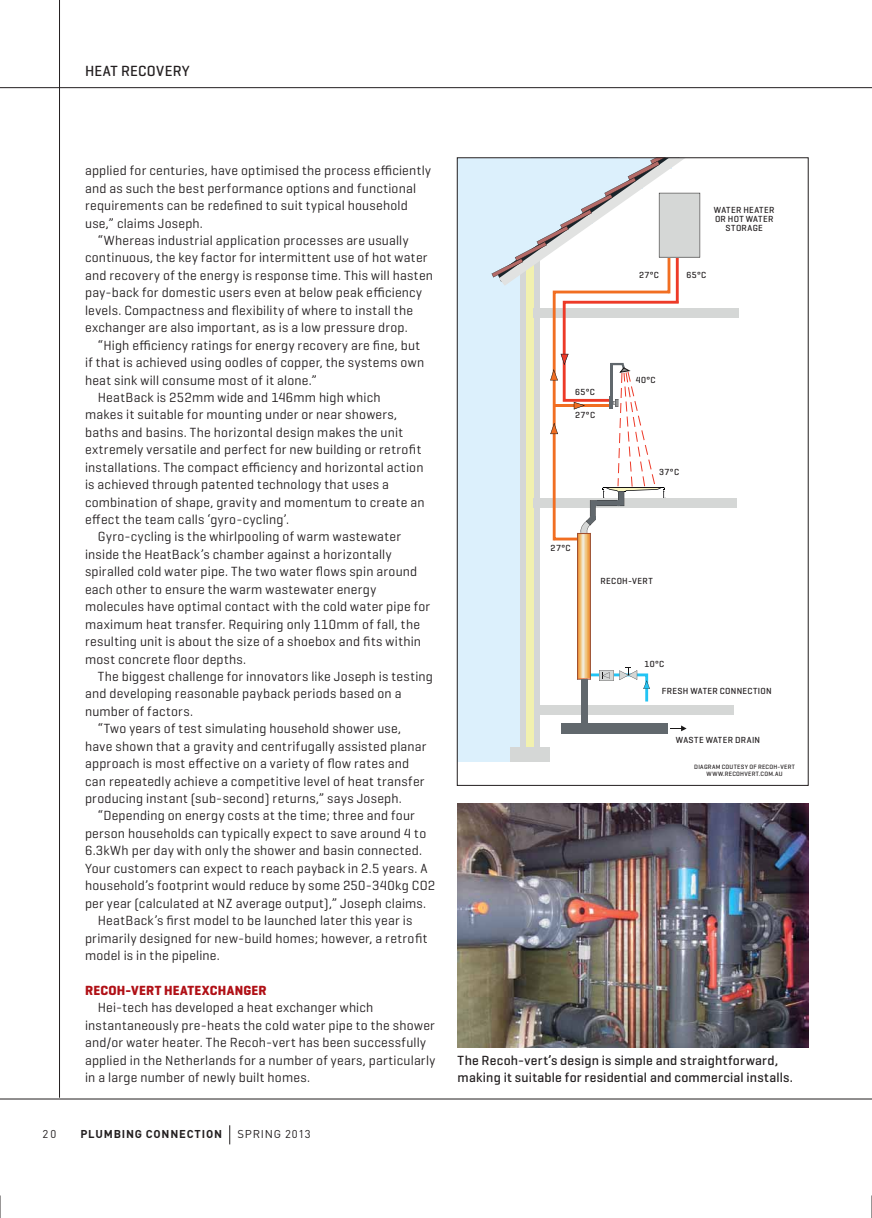
<style>
.page{position:relative;width:872px;height:1218px;background:#fff}
.page>*{position:absolute;margin:0;border:0;box-sizing:border-box;transform-origin:0 0}
.t1{font:500 15px "Geogrotesque";letter-spacing:.02em;color:#231f20}
.t2{font:13.5px/17.4px "Geogrotesque";letter-spacing:.015em;color:#231f20}
.t3{font:500 13.5px/17.4px "Geogrotesque";letter-spacing:.015em;color:#231f20}
.t4{font:700 13.5px "Geogrotesque";letter-spacing:.015em;color:#b01016}
.t5{font:700 11.25px "DIN Pro";letter-spacing:.07em;color:#231f20}
.t6{font:11.25px "DIN Pro";letter-spacing:.07em;color:#231f20}
.t7{font:500 9px/9px "Geogrotesque";letter-spacing:.04em;color:#231f20;text-align:center}
.t8{font:500 6.3px/7.5px "Geogrotesque";letter-spacing:.045em;color:#231f20;text-align:center}
</style>
<div class="page">
<svg style="left:229px;top:1125px;width:1px;height:19px"></svg>
<hr style="left:59px;top:0;width:1px;height:1097px;background:#231f20">
<div style="left:457px;top:158px;width:81px;height:603px;background:#dcf0fc"></div>
<div style="left:520px;top:260px;width:19px;height:497px;background:#d5d7d6"></div>
<div style="left:526px;top:262px;width:8px;height:495px;background:#f2f1af"></div>
<div style="left:534px;top:308px;width:205px;height:10px;background:#d5d7d6"></div>
<div style="left:534px;top:498px;width:203px;height:9px;background:#d5d7d6"></div>
<svg style="left:670px;top:725px;width:16px;height:6px"></svg>
<div style="left:561px;top:723px;width:106px;height:10px;background:#61686d"></div>
<div style="left:539px;top:705px;width:195px;height:9px;background:#d5d7d6"></div>
<div style="left:581px;top:679px;width:6px;height:44px;background:#61686d"></div>
<svg style="left:491px;top:159px;width:209px;height:542px"></svg>
<div style="left:509px;top:747px;width:40px;height:14px;background:#d5d7d6"></div>
<img style="left:457px;top:803px;width:351px;height:244px">
<hr style="left:0;top:87px;width:872px;height:1px;background:#231f20">
<hr style="left:0;top:1098px;width:872px;height:1px;background:#231f20">
<svg style="left:0;top:1195px;width:1px;height:22px"></svg>
<svg style="left:871px;top:1195px;width:1px;height:22px"></svg>
<p class="t1" style="left:85px;top:64px;width:106px">HEAT RECOVERY</p>
<p class="t2" style="left:85px;top:163px;width:347px">applied for centuries, have optimised the process efficiently</p>
<p class="t2" style="left:85px;top:180px;width:332px">and as such the best performance options and functional</p>
<p class="t2" style="left:85px;top:198px;width:324px">requirements can be redefined to suit typical household</p>
<p class="t2" style="left:85px;top:215px;width:119px">use,” claims Joseph.</p>
<p class="t2" style="left:98px;top:232px;width:312px">“Whereas industrial application processes are usually</p>
<p class="t2" style="left:85px;top:250px;width:344px">continuous, the key factor for intermittent use of hot water</p>
<p class="t2" style="left:85px;top:267px;width:349px">and recovery of the energy is response time. This will hasten</p>
<p class="t2" style="left:85px;top:285px;width:338px">pay-back for domestic users even at below peak efficiency</p>
<p class="t2" style="left:85px;top:302px;width:329px">levels. Compactness and flexibility of where to install the</p>
<p class="t2" style="left:85px;top:320px;width:324px">exchanger are also important, as is a low pressure drop.</p>
<p class="t2" style="left:98px;top:337px;width:324px">“High efficiency ratings for energy recovery are fine, but</p>
<p class="t2" style="left:85px;top:354px;width:341px">if that is achieved using oodles of copper, the systems own</p>
<p class="t2" style="left:85px;top:372px;width:233px">heat sink will consume most of it alone.”</p>
<p class="t2" style="left:98px;top:389px;width:284px">HeatBack is 252mm wide and 146mm high which</p>
<p class="t2" style="left:85px;top:407px;width:314px">makes it suitable for mounting under or near showers,</p>
<p class="t2" style="left:85px;top:424px;width:319px">baths and basins. The horizontal design makes the unit</p>
<p class="t2" style="left:85px;top:442px;width:338px">extremely versatile and perfect for new building or retrofit</p>
<p class="t2" style="left:85px;top:459px;width:340px">installations. The compact efficiency and horizontal action</p>
<p class="t2" style="left:85px;top:476px;width:305px">is achieved through patented technology that uses a</p>
<p class="t2" style="left:85px;top:494px;width:341px">combination of shape, gravity and momentum to create an</p>
<p class="t2" style="left:85px;top:511px;width:206px">effect the team calls ‘gyro-cycling’.</p>
<p class="t2" style="left:98px;top:529px;width:305px">Gyro-cycling is the whirlpooling of warm wastewater</p>
<p class="t2" style="left:85px;top:546px;width:308px">inside the HeatBack’s chamber against a horizontally</p>
<p class="t2" style="left:85px;top:564px;width:334px">spiralled cold water pipe. The two water flows spin around</p>
<p class="t2" style="left:85px;top:581px;width:293px">each other to ensure the warm wastewater energy</p>
<p class="t2" style="left:85px;top:598px;width:346px">molecules have optimal contact with the cold water pipe for</p>
<p class="t2" style="left:85px;top:616px;width:336px">maximum heat transfer. Requiring only 110mm of fall, the</p>
<p class="t2" style="left:85px;top:633px;width:337px">resulting unit is about the size of a shoebox and fits within</p>
<p class="t2" style="left:85px;top:651px;width:163px">most concrete floor depths.</p>
<p class="t2" style="left:98px;top:668px;width:337px">The biggest challenge for innovators like Joseph is testing</p>
<p class="t2" style="left:85px;top:686px;width:318px">and developing reasonable payback periods based on a</p>
<p class="t2" style="left:85px;top:703px;width:109px">number of factors.</p>
<p class="t2" style="left:98px;top:720px;width:305px">“Two years of test simulating household shower use,</p>
<p class="t2" style="left:85px;top:738px;width:343px">have shown that a gravity and centrifugally assisted planar</p>
<p class="t2" style="left:85px;top:755px;width:325px">approach is most effective on a variety of flow rates and</p>
<p class="t2" style="left:85px;top:773px;width:341px">can repeatedly achieve a competitive level of heat transfer</p>
<p class="t2" style="left:85px;top:790px;width:318px">producing instant (sub-second) returns,” says Joseph.</p>
<p class="t2" style="left:98px;top:808px;width:318px">“Depending on energy costs at the time; three and four</p>
<p class="t2" style="left:85px;top:825px;width:343px">person households can typically expect to save around 4 to</p>
<p class="t2" style="left:85px;top:842px;width:338px">6.3kWh per day with only the shower and basin connected.</p>
<p class="t2" style="left:85px;top:860px;width:344px">Your customers can expect to reach payback in 2.5 years. A</p>
<p class="t2" style="left:85px;top:877px;width:352px">household’s footprint would reduce by some 250-340kg CO2</p>
<p class="t2" style="left:85px;top:895px;width:343px">per year (calculated at NZ average output),” Joseph claims.</p>
<p class="t2" style="left:98px;top:912px;width:316px">HeatBack’s first model to be launched later this year is</p>
<p class="t2" style="left:85px;top:930px;width:344px">primarily designed for new-build homes; however, a retrofit</p>
<p class="t2" style="left:85px;top:947px;width:136px">model is in the pipeline.</p>
<p class="t4" style="left:85px;top:982px;width:183px">RECOH-VERT HEATEXCHANGER</p>
<p class="t2" style="left:85px;top:999px;width:352px;text-indent:13px">Hei-tech has developed a heat exchanger which instantaneously pre-heats the cold water pipe to the shower and/or water heater. The Recoh-vert has been successfully applied in the Netherlands for a number of years, particularly in a large number of newly built homes.</p>
<p class="t6" style="left:42px;top:1129px;width:15px">20</p>
<p class="t5" style="left:80px;top:1129px;width:143px">PLUMBING CONNECTION</p>
<p class="t6" style="left:237px;top:1129px;width:75px">SPRING 2013</p>
<p class="t7" style="left:714px;top:206px;width:62px">WATER HEATER<br>OR HOT WATER<br>STORAGE</p>
<p class="t7" style="left:639px;top:270px;width:21px">27°C</p>
<p class="t7" style="left:686px;top:270px;width:21px">65°C</p>
<p class="t7" style="left:575px;top:387px;width:21px">65°C</p>
<p class="t7" style="left:575px;top:411px;width:21px">27°C</p>
<p class="t7" style="left:550px;top:544px;width:21px">27°C</p>
<p class="t7" style="left:636px;top:376px;width:21px">40°C</p>
<p class="t7" style="left:659px;top:467px;width:21px">37°C</p>
<p class="t7" style="left:600px;top:576px;width:54px">RECOH-VERT</p>
<p class="t7" style="left:644px;top:659px;width:21px">10°C</p>
<p class="t7" style="left:661px;top:686px;width:111px">FRESH WATER CONNECTION</p>
<p class="t7" style="left:676px;top:736px;width:86px">WASTE WATER DRAIN</p>
<p class="t8" style="left:694px;top:763px;width:102px">DIAGRAM COUTESY OF RECOH-VERT<br>WWW.RECOHVERT.COM.AU</p>
<p class="t3" style="left:457px;top:1052px;width:337px">The Recoh-vert’s design is simple and straightforward, making it suitable for residential and commercial installs.</p>
</div>
